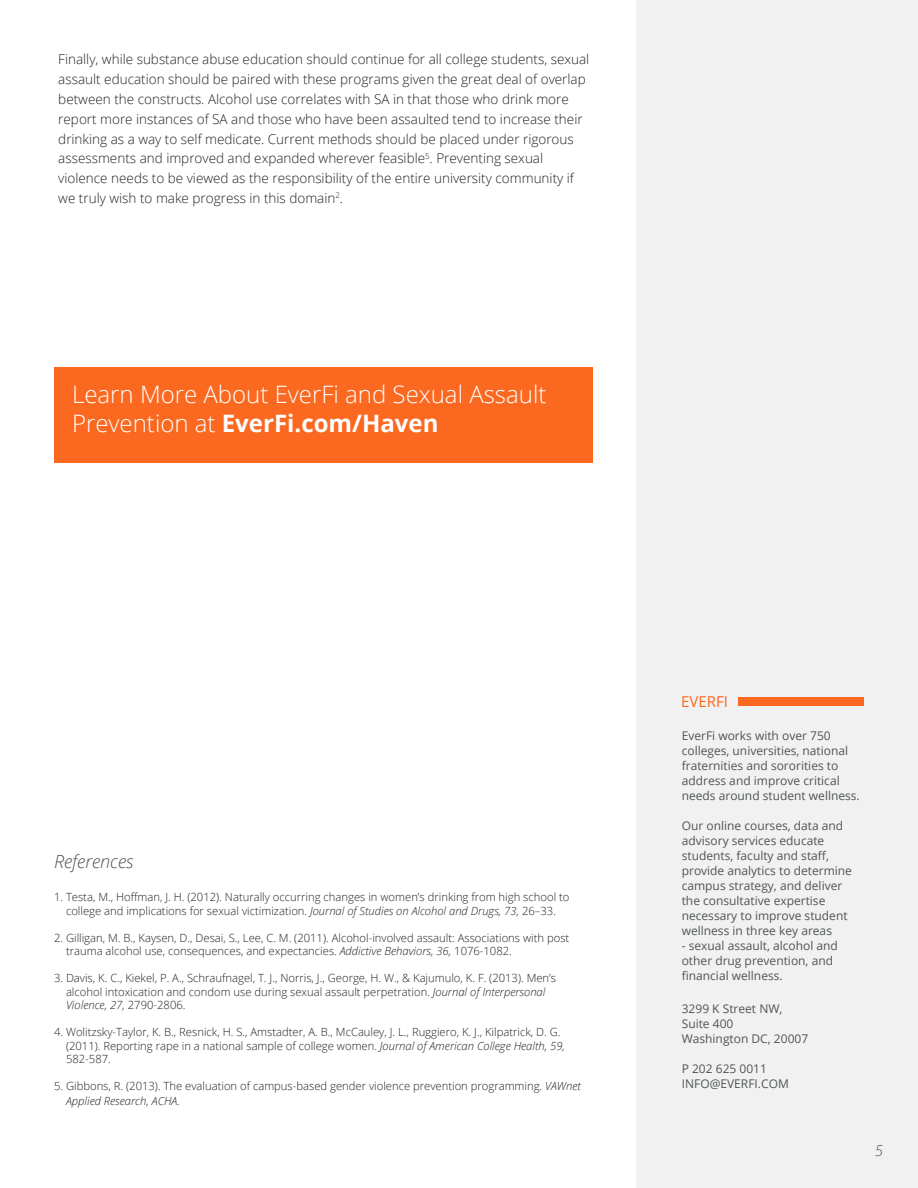
<style>
.page{position:relative;width:918px;height:1188px;background:#fff}
.page>*{position:absolute;margin:0;border:0;box-sizing:border-box;transform-origin:0 0}
.t1{font:300 24px/28.8px "Open Sans";color:#fff}
.t2{font:italic 300 18px "Open Sans";color:#505150}
.t3{font:15px "Open Sans";color:#fb6820}
.t4{font:italic 300 15px "Open Sans";color:#505150}
.t5{font:300 13.5px/19.8px "Open Sans";color:#231f20}
.t6{font:12px/15px "Open Sans";color:#505557}
.t7{font:300 11.25px/13.5px "Open Sans";color:#231f20}
.s1{font-weight:700}
.s2{font-style:italic}
</style>
<div class="page">
<div style="left:636px;top:0;width:282px;height:1188px;background:#f1f1f1"></div>
<div style="left:738px;top:697px;width:126px;height:9px;background:#fb6820"></div>
<div style="left:54px;top:367px;width:538px;height:95px;background:#fb6820"></div>
<p class="t5" style="left:58px;top:49px;width:533px">Finally, while substance abuse education should continue for all college students, sexual assault education should be paired with these programs given the great deal of overlap between the constructs. Alcohol use correlates with SA in that those who drink more report more instances of SA and those who have been assaulted tend to increase their drinking as a way to self medicate. Current methods should be placed under rigorous assessments and improved and expanded wherever feasible<sup>5</sup>. Preventing sexual violence needs to be viewed as the responsibility of the entire university community if we truly wish to make progress in this domain<sup>2</sup>.</p>
<h1 class="t1" style="left:72px;top:380px;width:476px">Learn More About EverFi and Sexual Assault<br>Prevention at <span class="s1">EverFi.com/Haven</span></h1>
<h2 class="t2" style="left:54px;top:849px;width:81px">References</h2>
<p class="t7" style="left:54px;top:890px;width:517px;text-align:center">1. Testa, M., Hoffman, J. H. (2012). Naturally occurring changes in women’s drinking from high school to college and implications for sexual victimization. <span class="s2">Journal of Studies on Alcohol and Drugs, 73,</span> 26–33.</p>
<p class="t7" style="left:66px;top:931px;width:505px;text-indent:-12px">2. Gilligan, M. B., Kaysen, D., Desai, S., Lee, C. M. (2011). Alcohol-involved assault: Associations with post trauma alcohol use, consequences, and expectancies. <span class="s2">Addictive Behaviors, 36,</span> 1076-1082.</p>
<p class="t7" style="left:66px;top:971px;width:492px;text-indent:-12px">3. Davis, K. C., Kiekel, P. A., Schraufnagel, T. J., Norris, J., George, H. W., &amp; Kajumulo, K. F. (2013). Men’s alcohol intoxication and condom use during sexual assault perpetration. <span class="s2">Journal of Interpersonal<br>Violence, 27,</span> 2790-2806.</p>
<p class="t7" style="left:66px;top:1025px;width:501px;text-indent:-12px">4. Wolitzsky-Taylor, K. B., Resnick, H. S., Amstadter, A. B., McCauley, J. L., Ruggiero, K. J., Kilpatrick, D. G. (2011). Reporting rape in a national sample of college women. <span class="s2">Journal of American College Health, 59,<br></span>582-587.</p>
<p class="t7" style="left:66px;top:1079px;width:517px;line-height:14.4px;text-indent:-12px">5. Gibbons, R. (2013). The evaluation of campus-based gender violence prevention programming. <span class="s2">VAWnet<br>Applied Research, ACHA.</span></p>
<h3 class="t3" style="left:681px;top:691px;width:48px">EVERFI</h3>
<p class="t6" style="left:682px;top:728px;width:180px">EverFi works with over 750 colleges, universities, national fraternities and sororities to address and improve critical needs around student wellness.</p>
<p class="t6" style="left:682px;top:818px;width:172px">Our online courses, data and advisory services educate students, faculty and staff, provide analytics to determine campus strategy, and deliver the consultative expertise necessary to improve student wellness in three key areas</p>
<p class="t6" style="left:682px;top:938px;width:158px">- sexual assault, alcohol and other drug prevention, and financial wellness.</p>
<p class="t6" style="left:682px;top:1001px;width:128px">3299 K Street NW,<br>Suite 400<br>Washington DC, 20007</p>
<p class="t6" style="left:682px;top:1061px;width:109px">P 202 625 0011<br>INFO@EVERFI.COM</p>
<h3 class="t4" style="left:875px;top:1141px;width:10px">5</h3>
</div>
